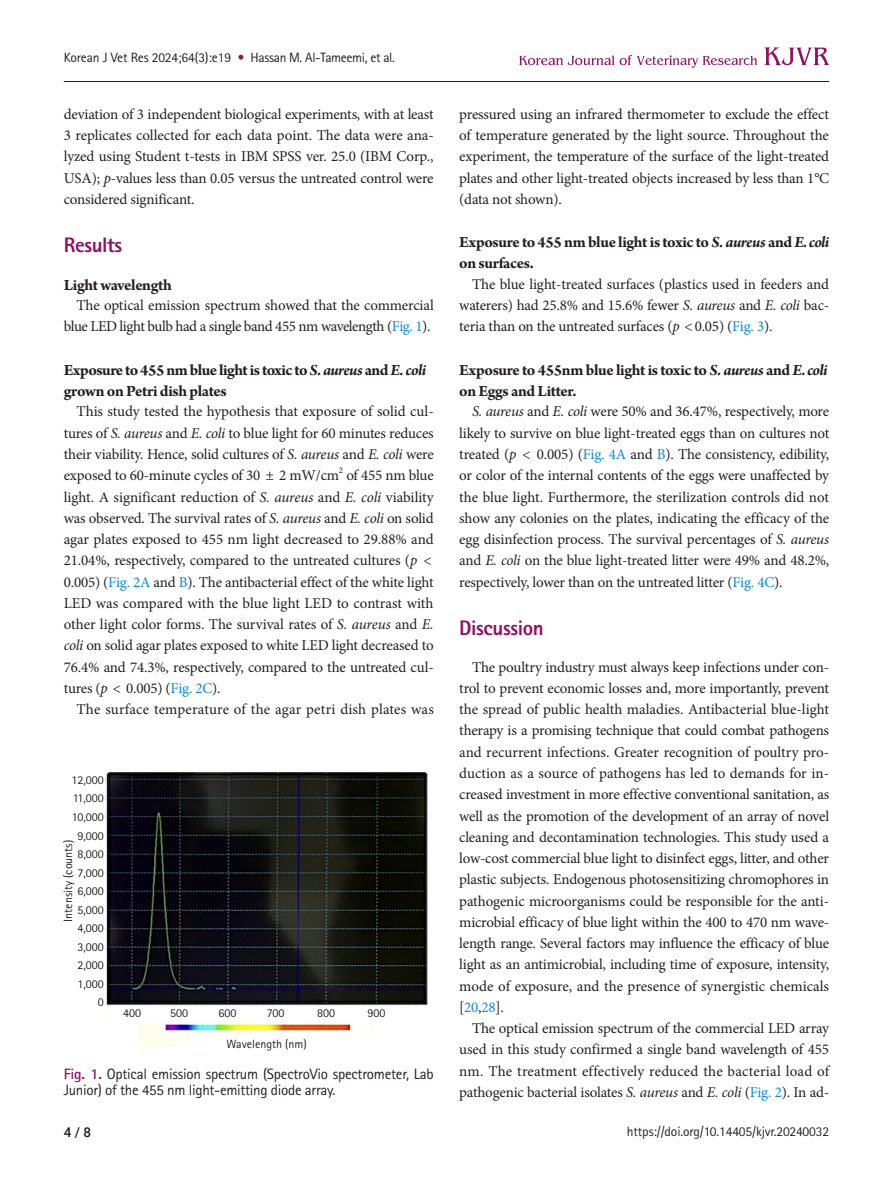
<style>
.page{position:relative;width:893px;height:1191px;background:#fff}
.page>*{position:absolute;margin:0;border:0;box-sizing:border-box;transform-origin:0 0}
.body-title-eng{font:800 21px "Rotis Sans Serif Std";letter-spacing:-.02em;color:#911061}
.body-sub-title-eng{font:700 16.5px/21.3px "Arno Pro";letter-spacing:-.025em;color:#231f20}
.body-eng{font:15px/21.3px "Minion Pro";letter-spacing:-.015em;color:#231f20;text-align:justify}
.fig-caption{font:15px/16.5px "Rotis Sans Serif Std";letter-spacing:-.015em;color:#231f20}
.body-eng-2{font:15px "Minion Pro";letter-spacing:.01em;color:#231f20}
.t1{font:13.5px "Rotis Sans Serif Std";letter-spacing:-.01em;color:#231f20}
.t2{font:500 13.5px "Roboto";color:#231f20}
.t3{font:12px "Rotis Sans Serif Std";color:#231f20}
.body-eng-3{font:8.7px "Minion Pro";color:#231f20}
.s1{font-weight:300;color:#911061}
.s2{font-style:italic}
.s3{color:#0b88de}
.s4{font-weight:700;color:#911061}
</style>
<div class="page">
<hr style="left:64px;top:81px;width:765px;height:1px;background:#231f20">
<svg style="left:764px;top:47px;width:65px;height:18px"></svg>
<svg style="left:519px;top:55px;width:238px;height:13px"></svg>
<img style="left:106px;top:771px;width:322px;height:276px">
<div style="left:118px;top:1008px;width:29px;height:12px;background:#fff"></div>
<div style="left:165px;top:1008px;width:29px;height:12px;background:#fff"></div>
<div style="left:213px;top:1008px;width:29px;height:12px;background:#fff"></div>
<div style="left:261px;top:1008px;width:29px;height:12px;background:#fff"></div>
<div style="left:311px;top:1008px;width:30px;height:12px;background:#fff"></div>
<div style="left:362px;top:1008px;width:29px;height:12px;background:#fff"></div>
<div style="left:207px;top:1039px;width:119px;height:18px;background:#fff"></div>
<p class="t1" style="left:64px;top:49px;width:333px">Korean J Vet Res 2024;64(3):e19 <span class="s1">•</span> Hassan M. Al-Tameemi, et al.</p>
<p class="body-eng" style="left:64px;top:103px;width:371px">deviation of 3 independent biological experiments, with at least 3 replicates collected for each data point. The data were ana&shy;lyzed using Student t-tests in IBM SPSS ver. 25.0 (IBM Corp., USA); <span class="s2">p</span>-values less than 0.05 versus the untreated control were considered significant.</p>
<p class="body-title-eng" style="left:64px;top:231px;width:60px">Results</p>
<p class="body-sub-title-eng" style="left:64px;top:275px;width:110px">Light wavelength</p>
<p class="body-eng" style="left:64px;top:295px;width:372px;text-align:right">The optical emission spectrum showed that the commercial blue LED light bulb had a single band 455 nm wavelength (<span class="s3">Fig. 1</span>).</p>
<p class="body-sub-title-eng" style="left:64px;top:360px;width:364px">Exposure to 455 nm blue light is toxic to <span class="s2">S. aureus</span> and <span class="s2">E. coli </span>grown on Petri dish plates</p>
<p class="body-eng" style="left:64px;top:401px;width:371px;text-indent:13px">This study tested the hypothesis that exposure of solid cul&shy;tures of <span class="s2">S. aureus</span> and <span class="s2">E. coli</span> to blue light for 60 minutes reduces their viability. Hence, solid cultures of <span class="s2">S. aureus</span> and <span class="s2">E. coli</span> were exposed to 60-minute cycles of 30 ± 2 mW/cm</p>
<p class="body-eng-3" style="left:339px;top:464px;width:6px">2</p>
<p class="body-eng" style="left:64px;top:465px;width:371px;text-align:left;text-indent:283px">of 455 nm blue light. A significant reduction of <span class="s2">S. aureus</span> and <span class="s2">E. coli</span> viability was observed. The survival rates of <span class="s2">S. aureus</span> and <span class="s2">E. coli</span> on solid agar plates exposed to 455 nm light decreased to 29.88% and 21.04%, respectively, compared to the untreated cultures (<span class="s2">p</span> &lt; 0.005) (<span class="s3">Fig. 2A</span> and <span class="s3">B</span>). The antibacterial effect of the white light LED was compared with the blue light LED to contrast with other light color forms. The survival rates of <span class="s2">S. aureus</span> and <span class="s2">E. coli</span> on solid agar plates exposed to white LED light decreased to 76.4% and 74.3%, respectively, compared to the untreated cul&shy;tures (<span class="s2">p</span> &lt; 0.005) (<span class="s3">Fig. 2C</span>).</p>
<p class="body-eng-2" style="left:77px;top:699px;width:359px">The surface temperature of the agar petri dish plates was</p>
<p class="t3" style="left:72px;top:773px;width:34px">12,000</p>
<p class="t3" style="left:73px;top:791px;width:33px">11,000</p>
<p class="t3" style="left:72px;top:810px;width:34px">10,000</p>
<p class="t3" style="left:78px;top:828px;width:28px">9,000</p>
<p class="t3" style="left:78px;top:847px;width:28px">8,000</p>
<p class="t3" style="left:78px;top:865px;width:28px">7,000</p>
<p class="t3" style="left:78px;top:884px;width:28px">6,000</p>
<p class="t3" style="left:78px;top:902px;width:28px">5,000</p>
<p class="t3" style="left:78px;top:921px;width:28px">4,000</p>
<p class="t3" style="left:78px;top:939px;width:28px">3,000</p>
<p class="t3" style="left:78px;top:958px;width:28px">2,000</p>
<p class="t3" style="left:78px;top:976px;width:28px">1,000</p>
<p class="t3" style="left:98px;top:995px;width:7px">0</p>
<p class="t3" style="left:61px;top:922px;width:83px;rotate:-90deg">Intensity (counts)</p>
<p class="t3" style="left:123px;top:1005px;width:19px">400</p>
<p class="t3" style="left:170px;top:1005px;width:19px">500</p>
<p class="t3" style="left:218px;top:1005px;width:19px">600</p>
<p class="t3" style="left:267px;top:1005px;width:19px">700</p>
<p class="t3" style="left:317px;top:1005px;width:19px">800</p>
<p class="t3" style="left:367px;top:1005px;width:19px">900</p>
<p class="t3" style="left:226px;top:1036px;width:82px">Wavelength (nm)</p>
<p class="fig-caption" style="left:64px;top:1065px;width:371px"><span class="s4">Fig. 1.</span> Optical emission spectrum (SpectroVio spectrometer, Lab<br>Junior) of the 455 nm light-emitting diode array.</p>
<p class="t2" style="left:64px;top:1123px;width:29px">4 / 8</p>
<p class="body-eng" style="left:459px;top:103px;width:371px">pressured using an infrared thermometer to exclude the effect of temperature generated by the light source. Throughout the experiment, the temperature of the surface of the light-treated plates and other light-treated objects increased by less than 1°C (data not shown).</p>
<p class="body-sub-title-eng" style="left:459px;top:232px;width:371px">Exposure to 455 nm blue light is toxic to <span class="s2">S. aureus</span> and <span class="s2">E. coli </span>on surfaces.</p>
<p class="body-eng" style="left:459px;top:273px;width:371px;text-indent:13px">The blue light-treated surfaces (plastics used in feeders and waterers) had 25.8% and 15.6% fewer <span class="s2">S. aureus</span> and <span class="s2">E. coli</span> bac&shy;teria than on the untreated surfaces (<span class="s2">p</span> &lt; 0.05) (<span class="s3">Fig. 3</span>).</p>
<p class="body-sub-title-eng" style="left:459px;top:360px;width:370px">Exposure to 455nm blue light is toxic to <span class="s2">S. aureus</span> and <span class="s2">E. coli </span>on Eggs and Litter.</p>
<p class="body-eng" style="left:459px;top:401px;width:372px;text-indent:13px"><span class="s2">S. aureus</span> and <span class="s2">E. coli</span> were 50% and 36.47%, respectively, more likely to survive on blue light-treated eggs than on cultures not treated (<span class="s2">p</span> &lt; 0.005) (<span class="s3">Fig. 4A</span> and <span class="s3">B</span>). The consistency, edibility, or color of the internal contents of the eggs were unaffected by the blue light. Furthermore, the sterilization controls did not show any colonies on the plates, indicating the efficacy of the egg disinfection process. The survival percentages of <span class="s2">S. aureus </span>and <span class="s2">E. coli</span> on the blue light-treated litter were 49% and 48.2%, respectively, lower than on the untreated litter (<span class="s3">Fig. 4C</span>).</p>
<p class="body-title-eng" style="left:459px;top:614px;width:86px">Discussion</p>
<p class="body-eng" style="left:459px;top:656px;width:371px;text-indent:13px">The poultry industry must always keep infections under con&shy;trol to prevent economic losses and, more importantly, prevent the spread of public health maladies. Antibacterial blue-light therapy is a promising technique that could combat pathogens and recurrent infections. Greater recognition of poultry pro&shy;duction as a source of pathogens has led to demands for in&shy;creased investment in more effective conventional sanitation, as well as the promotion of the development of an array of novel cleaning and decontamination technologies. This study used a low-cost commercial blue light to disinfect eggs, litter, and other plastic subjects. Endogenous photosensitizing chromophores in pathogenic microorganisms could be responsible for the anti&shy;microbial efficacy of blue light within the 400 to 470 nm wave&shy;length range. Several factors may influence the efficacy of blue light as an antimicrobial, including time of exposure, intensity, mode of exposure, and the presence of synergistic chemicals [<span class="s3">20</span>,<span class="s3">28</span>].</p>
<p class="body-eng" style="left:459px;top:1017px;width:372px;text-indent:13px">The optical emission spectrum of the commercial LED array used in this study confirmed a single band wavelength of 455 nm. The treatment effectively reduced the bacterial load of pathogenic bacterial isolates <span class="s2">S. aureus</span> and <span class="s2">E. coli</span> (<span class="s3">Fig. 2</span>). In ad-</p>
<p class="t1" style="left:627px;top:1123px;width:204px">https://doi.org/10.14405/kjvr.20240032</p>
</div>
